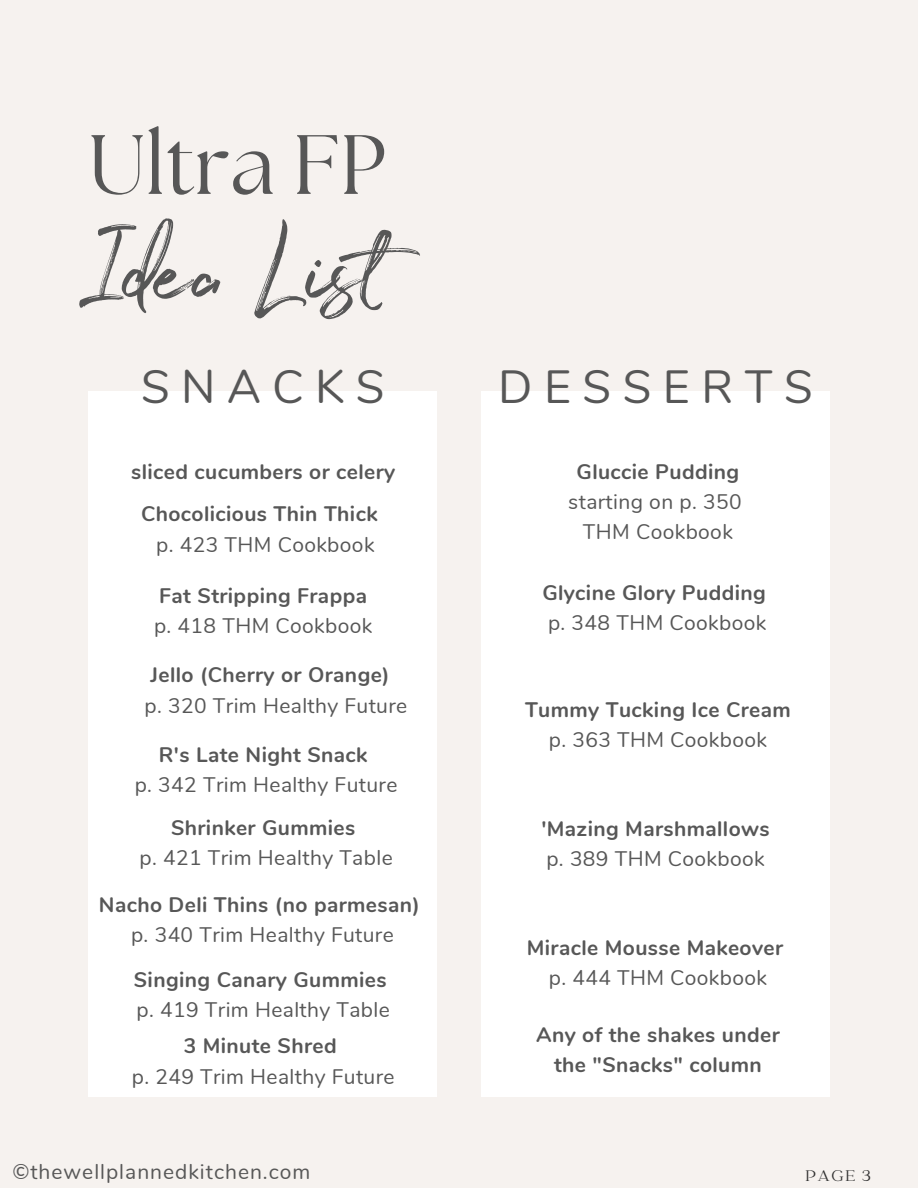
<style>
.page{position:relative;width:918px;height:1188px;background:#f6f2ef}
.page>*{position:absolute;margin:0;border:0;box-sizing:border-box;transform-origin:0 0}
.t1{font:98.85px "Perfect Sunset";letter-spacing:.005em;color:#575757}
.t2{font:83.85px "The Seasons";letter-spacing:.005em;color:#575757}
.t3{font:46.5px "Nunito";letter-spacing:.245em;color:#575757}
.t4{font:700 21px/30.3px "Nunito";letter-spacing:.02em;color:#575757;text-align:center}
.t5{font:21px "Nunito";letter-spacing:.02em;color:#575757}
.t6{font:21px "Nunito";letter-spacing:.05em;color:#575757}
.t7{font:16.95px "Catchy Mager";color:#303030}
.s1{font-weight:400}
</style>
<div class="page">
<div style="left:88px;top:391px;width:349px;height:705px;background:#fff"></div>
<div style="left:481px;top:391px;width:349px;height:705px;background:#fff"></div>
<p class="t2" style="left:88px;top:127px;width:300px">Ultra FP</p>
<p class="t1" style="left:92px;top:206px;width:356px">Idea List</p>
<p class="t3" style="left:141px;top:356px;width:245px">SNACKS</p>
<p class="t3" style="left:498px;top:356px;width:316px">DESSERTS</p>
<p class="t4" style="left:131px;top:457px;width:266px">sliced cucumbers or celery</p>
<p class="t4" style="left:141px;top:499px;width:238px">Chocolicious Thin Thick</p>
<p class="t5" style="left:156px;top:530px;width:220px">p. 423 THM Cookbook</p>
<p class="t4" style="left:159px;top:581px;width:209px">Fat Stripping Frappa</p>
<p class="t5" style="left:154px;top:612px;width:220px">p. 418 THM Cookbook</p>
<p class="t4" style="left:151px;top:660px;width:241px">Jello (Cherry or Orange)</p>
<p class="t5" style="left:145px;top:692px;width:264px">p. 320 Trim Healthy Future</p>
<p class="t4" style="left:159px;top:740px;width:210px">R's Late Night Snack</p>
<p class="t5" style="left:135px;top:771px;width:264px">p. 342 Trim Healthy Future</p>
<p class="t4" style="left:171px;top:813px;width:186px">Shrinker Gummies</p>
<p class="t5" style="left:139px;top:844px;width:255px">p. 421 Trim Healthy Table</p>
<p class="t4" style="left:99px;top:890px;width:322px">Nacho Deli Thins (no parmesan)</p>
<p class="t5" style="left:131px;top:921px;width:264px">p. 340 Trim Healthy Future</p>
<p class="t4" style="left:134px;top:965px;width:254px">Singing Canary Gummies</p>
<p class="t5" style="left:137px;top:996px;width:255px">p. 419 Trim Healthy Table</p>
<p class="t4" style="left:184px;top:1031px;width:154px">3 Minute Shred</p>
<p class="t5" style="left:132px;top:1063px;width:264px">p. 249 Trim Healthy Future</p>
<p class="t4" style="left:577px;top:457px;width:164px">Gluccie Pudding</p>
<p class="t5" style="left:568px;top:488px;width:175px">starting on p. 350</p>
<p class="t5" style="left:583px;top:518px;width:151px">THM Cookbook</p>
<p class="t4" style="left:542px;top:578px;width:225px">Glycine Glory Pudding</p>
<p class="t5" style="left:548px;top:609px;width:220px">p. 348 THM Cookbook</p>
<p class="t4" style="left:525px;top:695px;width:267px">Tummy Tucking Ice Cream <span class="s1">p. 363 THM Cookbook</span></p>
<p class="t4" style="left:541px;top:814px;width:230px">'Mazing Marshmallows</p>
<p class="t5" style="left:546px;top:845px;width:220px">p. 389 THM Cookbook</p>
<p class="t4" style="left:527px;top:932px;width:258px">Miracle Mousse Makeover</p>
<p class="t5" style="left:549px;top:964px;width:220px">p. 444 THM Cookbook</p>
<p class="t4" style="left:536px;top:1020px;width:245px">Any of the shakes under the "Snacks" column</p>
<p class="t6" style="left:12px;top:1158px;width:300px">©thewellplannedkitchen.com</p>
<p class="t7" style="left:805px;top:1167px;width:67px">PAGE 3</p>
</div>
